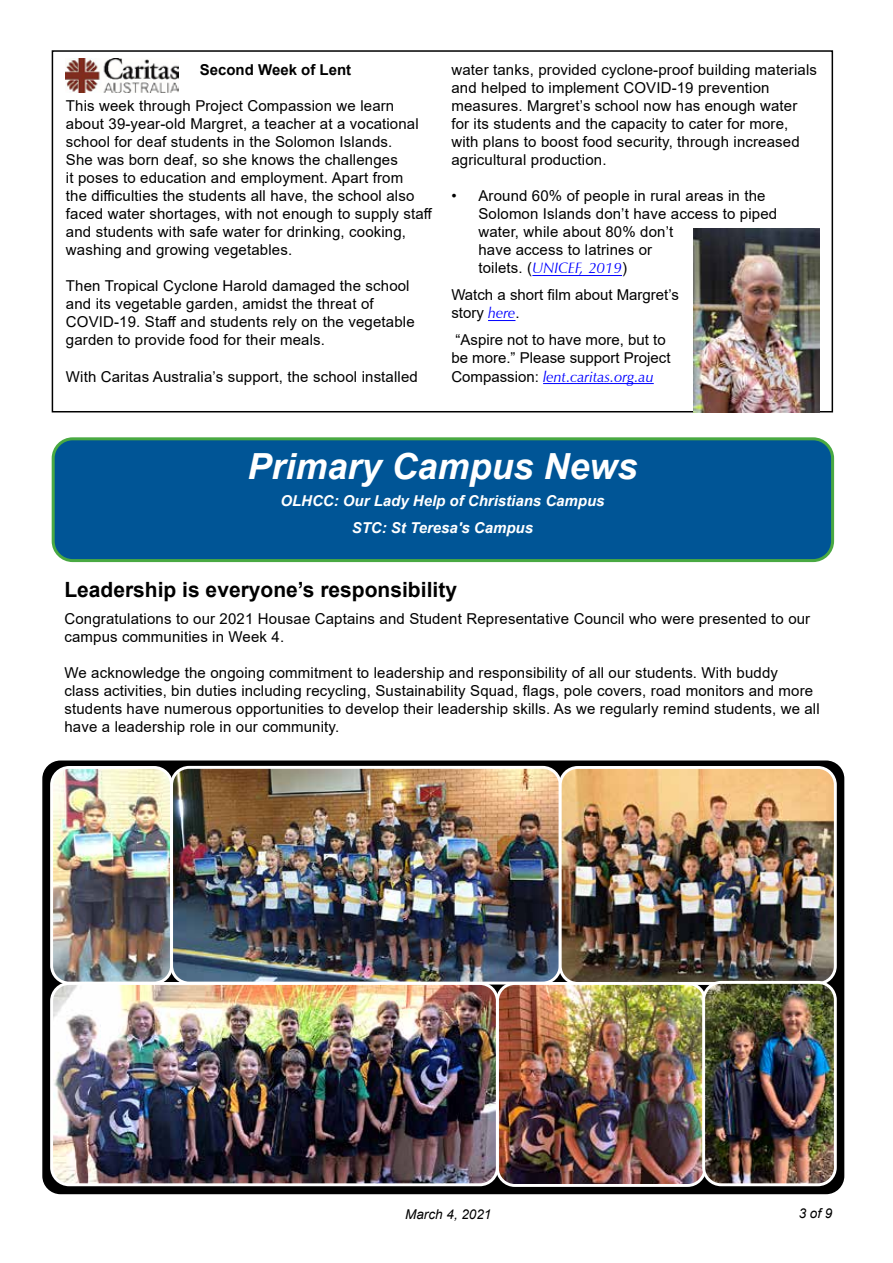
<style>
.page{position:relative;width:893px;height:1263px;background:#fff}
.page>*{position:absolute;margin:0;border:0;box-sizing:border-box;transform-origin:0 0}
.t1{font:italic 700 36px "Arial";color:#fff}
.t2{font:700 21px "Arial";color:#000}
.t3{font:15px/18px "Arial";letter-spacing:.01em;color:#000}
.t4{font:italic 700 15px/27px "Arial";color:#fff;text-align:center}
.t5{font:italic 15px "Zapf Humanist 601 BT";color:#00f}
.t6{font:700 15px "Arial";color:#000}
.t7{font:italic 13.5px "Arial";color:#000}
.s1{font-family:"Arial";font-style:normal;color:#000}
.s2{font-family:"Zapf Humanist 601 BT";font-style:italic;color:#00f}
</style>
<div class="page">
<div style="left:53px;top:439px;width:780px;height:122px;background:#005596;border-radius:20px"></div>
<div style="left:52px;top:437px;width:782px;height:125px;border:3px solid #49a942;border-radius:20px"></div>
<hr style="left:532px;top:275px;width:90px;height:1px;background:#00f">
<svg style="left:488px;top:320px;width:27px;height:1px"></svg>
<hr style="left:543px;top:383px;width:111px;height:1px;background:#00f">
<div style="left:52px;top:50px;width:781px;height:362px;border:2px solid #000"></div>
<img style="left:693px;top:229px;width:127px;height:183px">
<img style="left:65px;top:59px;width:114px;height:34px">
<div style="left:43px;top:761px;width:801px;height:432px;background:#000;border-radius:18px"></div>
<img style="left:54px;top:770px;width:779px;height:413px">
<div style="left:50px;top:766px;width:123px;height:218px;border:3px solid #fff;border-radius:18px"></div>
<div style="left:170px;top:766px;width:392px;height:218px;border:3px solid #fff;border-radius:18px"></div>
<div style="left:559px;top:766px;width:278px;height:219px;border:3px solid #fff;border-radius:18px"></div>
<div style="left:496px;top:982px;width:210px;height:205px;border:3px solid #fff;border-radius:18px"></div>
<div style="left:50px;top:982px;width:449px;height:204px;border:3px solid #fff;border-radius:18px"></div>
<div style="left:702px;top:981px;width:135px;height:205px;border:3px solid #fff;border-radius:18px"></div>
<p class="t6" style="left:200px;top:60px;width:153px">Second Week of Lent</p>
<p class="t3" style="left:66px;top:97px;width:368px">This week through Project Compassion we learn about 39-year-old Margret, a teacher at a vocational school for deaf students in the Solomon Islands.<br>She was born deaf, so she knows the challenges<br>it poses to education and employment. Apart from<br>the difficulties the students all have, the school also faced water shortages, with not enough to supply staff and students with safe water for drinking, cooking, washing and growing vegetables.</p>
<p class="t3" style="left:66px;top:277px;width:350px">Then Tropical Cyclone Harold damaged the school and its vegetable garden, amidst the threat of COVID-19. Staff and students rely on the vegetable garden to provide food for their meals.</p>
<p class="t3" style="left:66px;top:367px;width:353px">With Caritas Australia’s support, the school installed</p>
<p class="t3" style="left:451px;top:61px;width:367px">water tanks, provided cyclone-proof building materials and helped to implement COVID-19 prevention measures. Margret’s school now has enough water for its students and the capacity to cater for more, with plans to boost food security, through increased agricultural production.</p>
<p class="t3" style="left:478px;top:187px;width:300px;text-indent:-27px">• Around 60% of people in rural areas in the Solomon Islands don’t have access to piped water, while about 80% don’t<br>have access to latrines or</p>
<p class="t5" style="left:478px;top:259px;width:150px"><span class="s1">toilets. (</span>UNICEF, 2019<span class="s1">)</span></p>
<p class="t3" style="left:451px;top:286px;width:229px">Watch a short film about Margret’s story <span class="s2">here</span>.</p>
<p class="t3" style="left:451px;top:331px;width:221px">“Aspire not to have more, but to be more.” Please support Project</p>
<p class="t5" style="left:451px;top:367px;width:204px"><span class="s1">Compassion:</span> lent.caritas.org.au</p>
<h1 class="t1" style="left:247px;top:443px;width:392px">Primary Campus News</h1>
<p class="t4" style="left:280px;top:488px;width:326px">OLHCC: Our Lady Help of Christians Campus<br>STC: St Teresa's Campus</p>
<h2 class="t2" style="left:64px;top:575px;width:394px">Leadership is everyone’s responsibility</h2>
<p class="t3" style="left:64px;top:610px;width:747px">Congratulations to our 2021 Housae Captains and Student Representative Council who were presented to our campus communities in Week 4.</p>
<p class="t3" style="left:64px;top:664px;width:757px">We acknowledge the ongoing commitment to leadership and responsibility of all our students. With buddy<br>class activities, bin duties including recycling, Sustainability Squad, flags, pole covers, road monitors and more students have numerous opportunities to develop their leadership skills. As we regularly remind students, we all have a leadership role in our community.</p>
<p class="t7" style="left:405px;top:1205px;width:88px">March 4, 2021</p>
<p class="t7" style="left:799px;top:1205px;width:35px">3of9</p>
</div>
